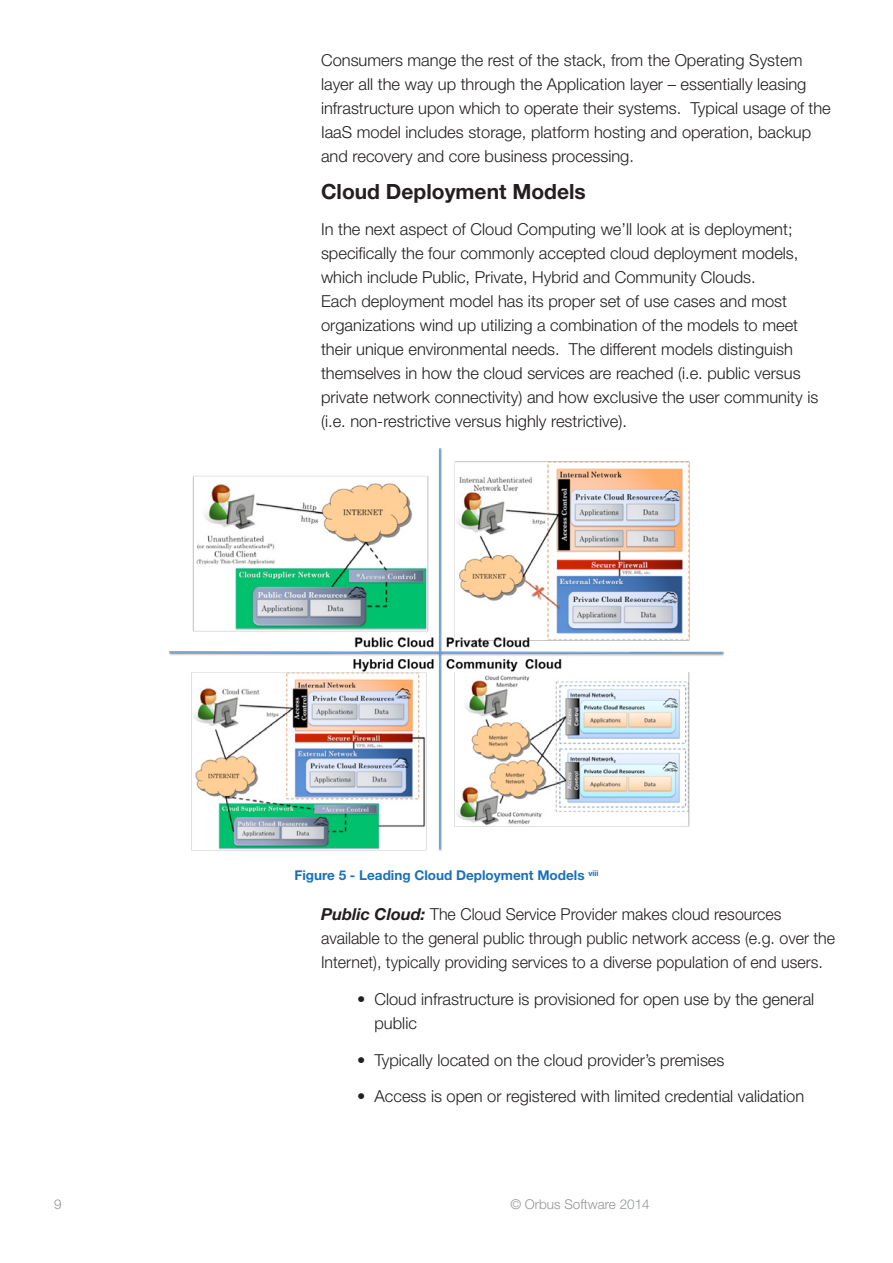
<style>
.page{position:relative;width:893px;height:1263px;background:#fff}
.page>*{position:absolute;margin:0;border:0;box-sizing:border-box;transform-origin:0 0}
.t1{font:700 21px "Helvetica Neue LT Std";color:#231f20}
.t2{font:300 16.5px/24px "Helvetica Neue LT Std";color:#231f20}
.t3{font:700 13.5px "Helvetica Neue LT Std";color:#1971ba}
.t4{font:300 13.5px "Helvetica Neue LT Std";color:#939598}
.s1{font-weight:700;font-style:italic}
</style>
<div class="page">
<img style="left:169px;top:448px;width:555px;height:404px">
<p class="t2" style="left:321px;top:48px;width:511px">Consumers mange the rest of the stack, from the Operating System layer all the way up through the Application layer – essentially leasing infrastructure upon which to operate their systems. Typical usage of the IaaS model includes storage, platform hosting and operation, backup and recovery and core business processing.</p>
<p class="t1" style="left:321px;top:178px;width:266px">Cloud Deployment Models</p>
<p class="t2" style="left:321px;top:217px;width:499px">In the next aspect of Cloud Computing we’ll look at is deployment; specifically the four commonly accepted cloud deployment models, which include Public, Private, Hybrid and Community Clouds.<br>Each deployment model has its proper set of use cases and most organizations wind up utilizing a combination of the models to meet their unique environmental needs. The different models distinguish themselves in how the cloud services are reached (i.e. public versus private network connectivity) and how exclusive the user community is (i.e. non-restrictive versus highly restrictive).</p>
<p class="t3" style="left:294px;top:867px;width:306px">Figure 5 - Leading Cloud Deployment Models <sup>viii</sup></p>
<p class="t2" style="left:321px;top:902px;width:516px"><span class="s1">Public Cloud:</span> The Cloud Service Provider makes cloud resources available to the general public through public network access (e.g. over the<br>Internet), typically providing services to a diverse population of end users.</p>
<p class="t2" style="left:374px;top:987px;width:441px;text-indent:-17px">• Cloud infrastructure is provisioned for open use by the general public</p>
<p class="t2" style="left:357px;top:1047px;width:369px">• Typically located on the cloud provider’s premises</p>
<p class="t2" style="left:357px;top:1084px;width:449px">• Access is open or registered with limited credential validation</p>
<p class="t4" style="left:54px;top:1196px;width:9px">9</p>
<p class="t4" style="left:510px;top:1196px;width:141px">© Orbus Software 2014</p>
</div>
